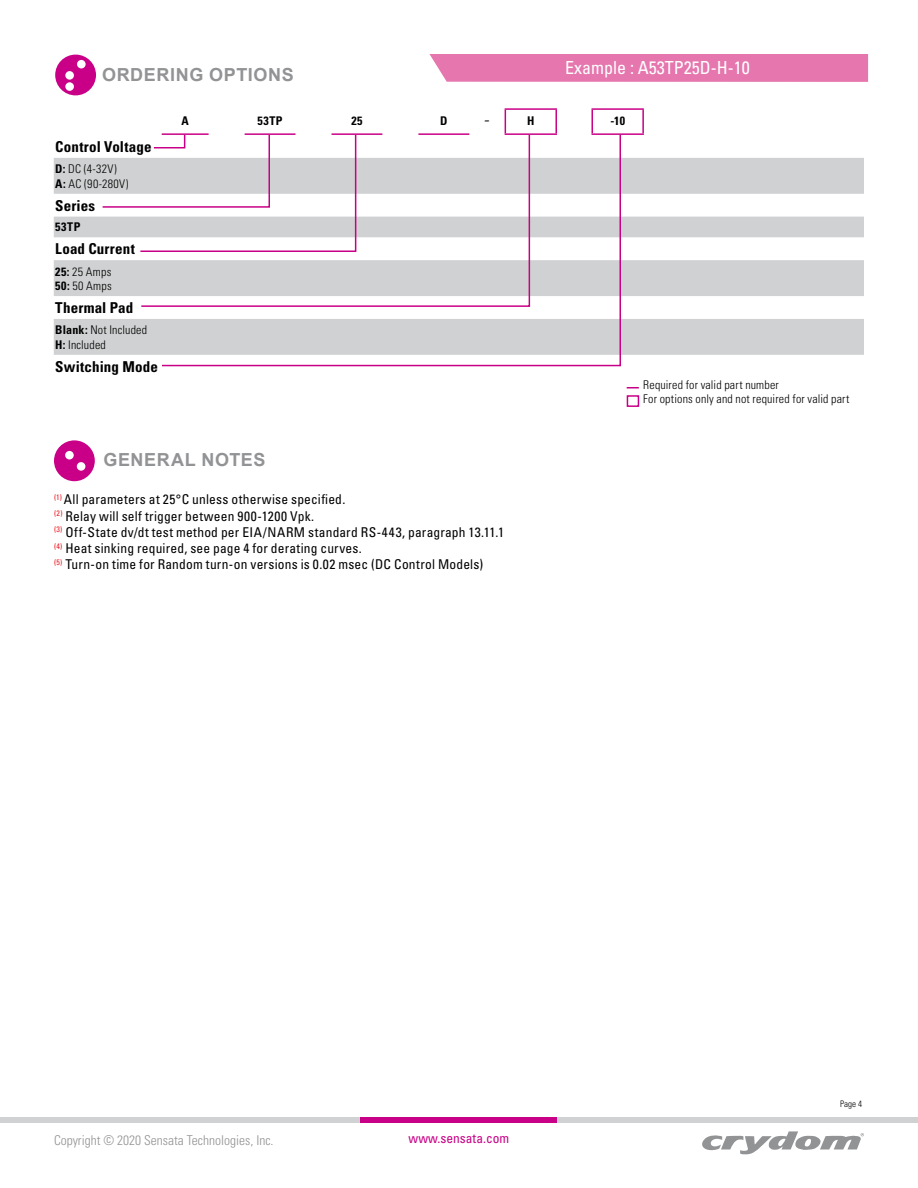
<style>
.page{position:relative;width:918px;height:1188px;background:#fff}
.page>*{position:absolute;margin:0;border:0;box-sizing:border-box;transform-origin:0 0}
.t1{font:700 18px "Arial";letter-spacing:.035em;color:#929395}
.t2{font:condensed 18px "Univers LT Std";color:#fff}
.t3{font:18px "Minion Pro";color:#000}
.t4{font:700 condensed 15px "Univers LT Std";letter-spacing:.01em;color:#000}
.t5{font:condensed 13.5px/16.2px "Univers LT Std";letter-spacing:.015em;color:#000}
.t6{font:300 condensed 13.5px "Univers";color:#929395}
.t7{font:condensed 13.5px "Univers LT Std";color:#c90087}
.t8{font:300 condensed 12px/14.4px "Univers";letter-spacing:.015em;color:#000}
.t9{font:700 condensed 12px "Univers LT Std";letter-spacing:.05em;color:#000}
.t10{font:300 condensed 9px "Univers";color:#000}
.s1{font-family:"Univers LT Std";font-weight:700}
.s2{font-family:"Univers LT Std";font-weight:700;font-stretch:condensed;font-size:12px}
</style>
<div class="page">
<div style="left:0;top:1117px;width:918px;height:6px;background:#d0d1d2"></div>
<div style="left:361px;top:1117px;width:196px;height:6px;background:#c90087"></div>
<svg style="left:702px;top:1131px;width:162px;height:23px"></svg>
<hr style="left:162px;top:133px;width:47px;height:2px;background:#c90087">
<hr style="left:505px;top:108px;width:52px;height:2px;background:#c90087">
<svg style="left:505px;top:110px;width:1px;height:23px"></svg>
<hr style="left:555px;top:110px;width:2px;height:23px;background:#c90087">
<hr style="left:591px;top:108px;width:53px;height:2px;background:#c90087">
<hr style="left:591px;top:110px;width:2px;height:23px;background:#c90087">
<hr style="left:642px;top:110px;width:2px;height:23px;background:#c90087">
<hr style="left:245px;top:133px;width:51px;height:2px;background:#c90087">
<hr style="left:332px;top:133px;width:50px;height:2px;background:#c90087">
<hr style="left:418px;top:133px;width:51px;height:2px;background:#c90087">
<hr style="left:505px;top:133px;width:52px;height:2px;background:#c90087">
<hr style="left:591px;top:133px;width:53px;height:2px;background:#c90087">
<svg style="left:54px;top:158px;width:810px;height:197px;fill:#d0d1d2"></svg>
<div style="left:429px;top:54px;width:439px;height:28px;background:#e676ae"></div>
<svg style="left:101px;top:158px;width:39px;height:95px"></svg>
<svg style="left:140px;top:147px;width:20px;height:161px"></svg>
<svg style="left:160px;top:134px;width:462px;height:233px"></svg>
<div style="left:55px;top:55px;width:41px;height:40px;background:#c90087;border-radius:50%"></div>
<div style="left:77px;top:60px;width:9px;height:8px;background:#fff;border-radius:50%"></div>
<div style="left:65px;top:71px;width:9px;height:9px;background:#fff;border-radius:50%"></div>
<div style="left:65px;top:82px;width:9px;height:9px;background:#fff;border-radius:50%"></div>
<svg style="left:627px;top:387px;width:12px;height:2px"></svg>
<div style="left:627px;top:395px;width:12px;height:12px;border:2px solid #c90087"></div>
<div style="left:54px;top:440px;width:41px;height:41px;background:#c90087;border-radius:50%"></div>
<div style="left:65px;top:451px;width:9px;height:8px;background:#fff;border-radius:50%"></div>
<div style="left:77px;top:462px;width:8px;height:9px;background:#fff;border-radius:50%"></div>
<h1 class="t1" style="left:102px;top:68px;width:193px">ORDERING OPTIONS</h1>
<h1 class="t2" style="left:565px;top:61px;width:186px">Example : A53TP25D-H-10</h1>
<p class="t4" style="left:55px;top:141px;width:98px">Control Voltage</p>
<p class="t8" style="left:55px;top:163px;width:75px"><span class="s1">D:</span> DC (4-32V)<br><span class="s1">A:</span> AC (90-280V)</p>
<p class="t4" style="left:55px;top:200px;width:41px">Series</p>
<p class="t9" style="left:55px;top:223px;width:27px">53TP</p>
<p class="t4" style="left:55px;top:243px;width:81px">Load Current</p>
<p class="t8" style="left:55px;top:265px;width:58px"><span class="s1">25:</span> 25 Amps<br><span class="s1">50:</span> 50 Amps</p>
<p class="t4" style="left:55px;top:302px;width:80px">Thermal Pad</p>
<p class="t8" style="left:55px;top:324px;width:93px"><span class="s1">Blank:</span> Not Included<br><span class="s1">H:</span> Included</p>
<p class="t4" style="left:55px;top:361px;width:104px">Switching Mode</p>
<p class="t9" style="left:181px;top:116px;width:9px">A</p>
<p class="t9" style="left:258px;top:116px;width:27px">53TP</p>
<p class="t9" style="left:351px;top:116px;width:13px">25</p>
<p class="t9" style="left:440px;top:116px;width:9px">D</p>
<h1 class="t3" style="left:484px;top:108px;width:52px">- <span class="s2">H</span></h1>
<p class="t9" style="left:610px;top:116px;width:16px">-10</p>
<h1 class="t1" style="left:103px;top:453px;width:164px">GENERAL NOTES</h1>
<p class="t5" style="left:54px;top:493px;width:451px"><sup>(1)</sup> All parameters at 25°C unless otherwise specified.<br><sup>(2)</sup> Relay will self trigger between 900-1200 Vpk.<br><sup>(3)</sup> Off-State dv/dt test method per EIA/NARM standard RS-443, paragraph 13.11.1 <sup>(4)</sup> Heat sinking required, see page 4 for derating curves.<br><sup>(5)</sup> Turn-on time for Random turn-on versions is 0.02 msec (DC Control Models)</p>
<p class="t8" style="left:643px;top:379px;width:208px">Required for valid part number<br>For options only and not required for valid part</p>
<p class="t6" style="left:54px;top:1135px;width:221px">Copyright © 2020 Sensata Technologies, Inc.</p>
<p class="t7" style="left:409px;top:1133px;width:102px">www.sensata.com</p>
<p class="t10" style="left:840px;top:1100px;width:23px">Page 4</p>
</div>
